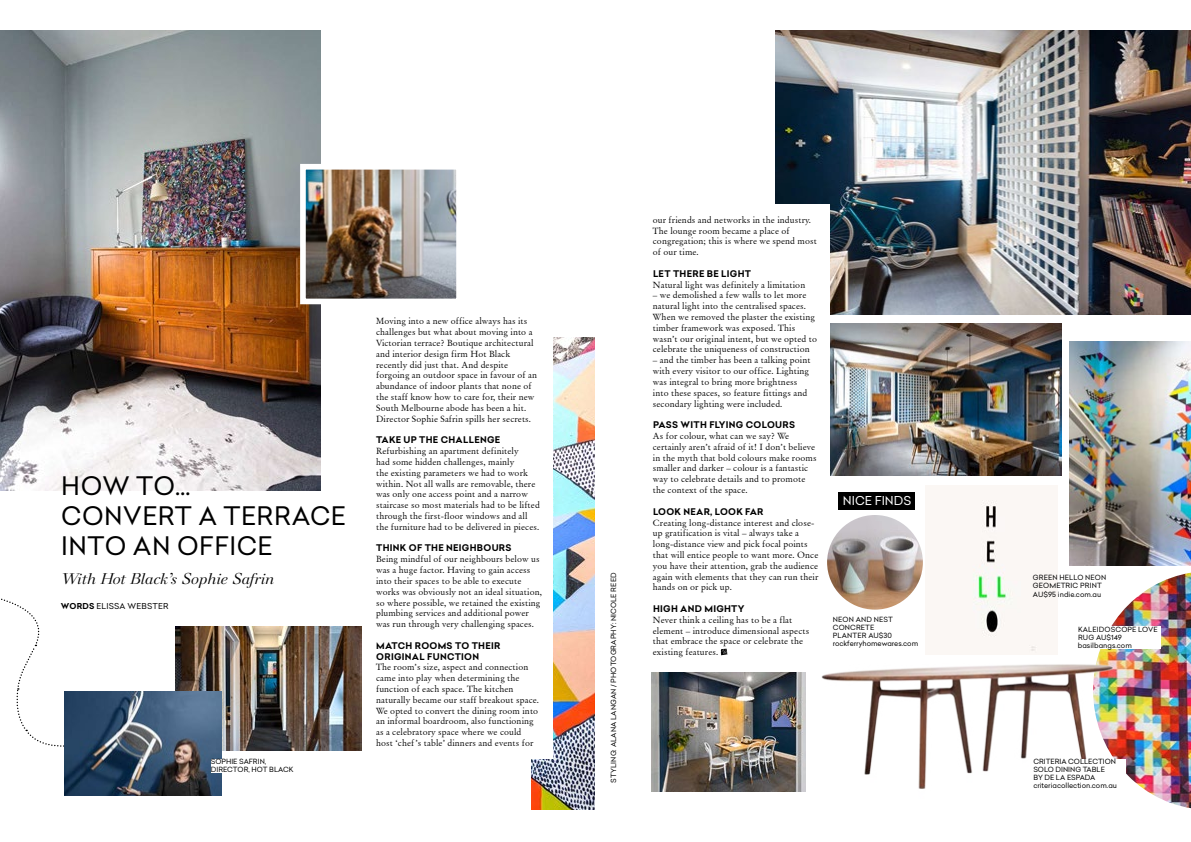
<style>
.page{position:relative;width:1191px;height:842px;background:#fff}
.page>*{position:absolute;margin:0;border:0;box-sizing:border-box;transform-origin:0 0}
.t1{font:25px/30px "Celias";letter-spacing:.02em;color:#000}
.t2{font:italic 15px "Walbaum 120 Pro";color:#000}
.t3{font:12px "Celias";color:#fff}
.t4{font:9px/10.8px "Baramond";letter-spacing:.01em;color:#000}
.t5{font:700 9px/10.8px "Celias";letter-spacing:.03em;color:#000}
.t6{font:8px "Celias";letter-spacing:.02em;color:#000}
.t7{font:7px/8px "Celias";letter-spacing:.02em;color:#000}
.t8{font:7px/8px "Celias";color:#000}
.s1{font-weight:700}
</style>
<div class="page">
<img style="left:1173px;top:573px;width:18px;height:235px">
<div style="left:839px;top:492px;width:76px;height:17px;background:#000"></div>
<img style="left:175px;top:627px;width:186px;height:124px">
<img style="left:0;top:31px;width:321px;height:460px">
<img style="left:1069px;top:341px;width:122px;height:224px">
<img style="left:531px;top:338px;width:63px;height:472px">
<img style="left:830px;top:323px;width:231px;height:152px">
<div style="left:366px;top:310px;width:186px;height:449px;background:#fff"></div>
<img style="left:775px;top:31px;width:416px;height:284px">
<img style="left:307px;top:171px;width:148px;height:126px">
<div style="left:300px;top:164px;width:162px;height:140px;border:6px solid #fff"></div>
<svg style="left:1px;top:598px;width:63px;height:149px"></svg>
<img style="left:64px;top:691px;width:157px;height:104px">
<div style="left:643px;top:205px;width:186px;height:467px;background:#fff"></div>
<svg style="left:721px;top:649px;width:6px;height:6px"></svg>
<div style="left:211px;top:759px;width:147px;height:13px;background:#fff"></div>
<img style="left:751px;top:560px;width:422px;height:244px">
<div style="left:1033px;top:759px;width:92px;height:32px;background:#fff"></div>
<div style="left:1077px;top:627px;width:83px;height:22px;background:#fff"></div>
<div style="left:925px;top:486px;width:132px;height:168px;background:#fbf7f4"></div>
<img style="left:651px;top:672px;width:154px;height:119px">
<img style="left:827px;top:515px;width:96px;height:95px">
<p class="t4" style="left:653px;top:214px;width:165px">our friends and networks in the industry.<br>The lounge room became a place of congregation; this is where we spend most of our time.</p>
<p class="t5" style="left:653px;top:268px;width:99px">LET THERE BE LIGHT</p>
<p class="t4" style="left:653px;top:279px;width:154px">Natural light was definitely a limitation</p>
<p class="t4" style="left:653px;top:290px;width:166px">– we demolished a few walls to let more natural light into the centralised spaces.<br>When we removed the plaster the existing timber framework was exposed. This wasn’t our original intent, but we opted to celebrate the uniqueness of construction</p>
<p class="t4" style="left:653px;top:355px;width:159px">– and the timber has been a talking point with every visitor to our office. Lighting was integral to bring more brightness into these spaces, so feature fittings and secondary lighting were included.</p>
<p class="t5" style="left:653px;top:420px;width:143px">PASS WITH FLYING COLOURS</p>
<p class="t4" style="left:653px;top:430px;width:165px">As for colour, what can we say? We certainly aren’t afraid of it! I don’t believe in the myth that bold colours make rooms smaller and darker – colour is a fantastic way to celebrate details and to promote the context of the space.</p>
<p class="t5" style="left:653px;top:506px;width:112px">LOOK NEAR, LOOK FAR</p>
<p class="t4" style="left:653px;top:517px;width:167px">Creating long-distance interest and close&shy;up gratification is vital – always take a long-distance view and pick focal points that will entice people to want more. Once you have their attention, grab the audience again with elements that they can run their hands on or pick up.</p>
<p class="t5" style="left:653px;top:603px;width:93px">HIGH AND MIGHTY</p>
<p class="t4" style="left:653px;top:614px;width:158px">Never think a ceiling has to be a flat element – introduce dimensional aspects that embrace the space or celebrate the existing features.</p>
<p class="t4" style="left:376px;top:316px;width:162px">Moving into a new office always has its challenges but what about moving into a Victorian terrace? Boutique architectural and interior design firm Hot Black recently did just that. And despite forgoing an outdoor space in favour of an abundance of indoor plants that none of the staff know how to care for, their new South Melbourne abode has been a hit.<br>Director Sophie Safrin spills her secrets.</p>
<p class="t5" style="left:376px;top:435px;width:125px">TAKE UP THE CHALLENGE</p>
<p class="t4" style="left:376px;top:446px;width:165px">Refurbishing an apartment definitely<br>had some hidden challenges, mainly<br>the existing parameters we had to work within. Not all walls are removable, there was only one access point and a narrow staircase so most materials had to be lifted through the first-floor windows and all the furniture had to be delivered in pieces.</p>
<p class="t5" style="left:376px;top:543px;width:137px">THINK OF THE NEIGHBOURS</p>
<p class="t4" style="left:376px;top:554px;width:167px">Being mindful of our neighbours below us was a huge factor. Having to gain access into their spaces to be able to execute works was obviously not an ideal situation, so where possible, we retained the existing plumbing services and additional power was run through very challenging spaces.</p>
<p class="t5" style="left:376px;top:640px;width:126px">MATCH ROOMS TO THEIR<br>ORIGINAL FUNCTION</p>
<p class="t4" style="left:376px;top:662px;width:164px">The room’s size, aspect and connection came into play when determining the function of each space. The kitchen naturally became our staff breakout space.<br>We opted to convert the dining room into an informal boardroom, also functioning as a celebratory space where we could host ‘chef ’s table’ dinners and events for</p>
<h1 class="t1" style="left:61px;top:470px;width:286px">HOW TO…<br>CONVERT A TERRACE<br>INTO AN OFFICE</h1>
<h2 class="t2" style="left:61px;top:570px;width:215px">With Hot Black’s Sophie Safrin</h2>
<p class="t6" style="left:61px;top:600px;width:109px"><span class="s1">WORDS</span> ELISSA WEBSTER</p>
<h3 class="t3" style="left:843px;top:493px;width:70px">NICE FINDS</h3>
<p class="t7" style="left:609px;top:782px;width:212px;rotate:-90deg">STYLING: ALANA LANGAN / PHOTOGRAPHY: NICOLE REED</p>
<p class="t7" style="left:1033px;top:574px;width:75px">GREEN HELLO NEON<br>GEOMETRIC PRINT<br>AU$95 indie.com.au</p>
<p class="t7" style="left:832px;top:615px;width:87px">NEON AND NEST<br>CONCRETE<br>PLANTER AU$30 rockferryhomewares.com</p>
<p class="t7" style="left:1077px;top:625px;width:81px">KALEIDOSCOPE LOVE<br>RUG AU$149 basilbangs.com</p>
<p class="t8" style="left:211px;top:757px;width:84px;line-height:8.4px">SOPHIE SAFRIN,<br>DIRECTOR, HOT BLACK</p>
<p class="t8" style="left:1033px;top:757px;width:85px">CRITERIA COLLECTION<br>SOLO DINING TABLE<br>BY DE LA ESPADA criteriacollection.com.au</p>
</div>
